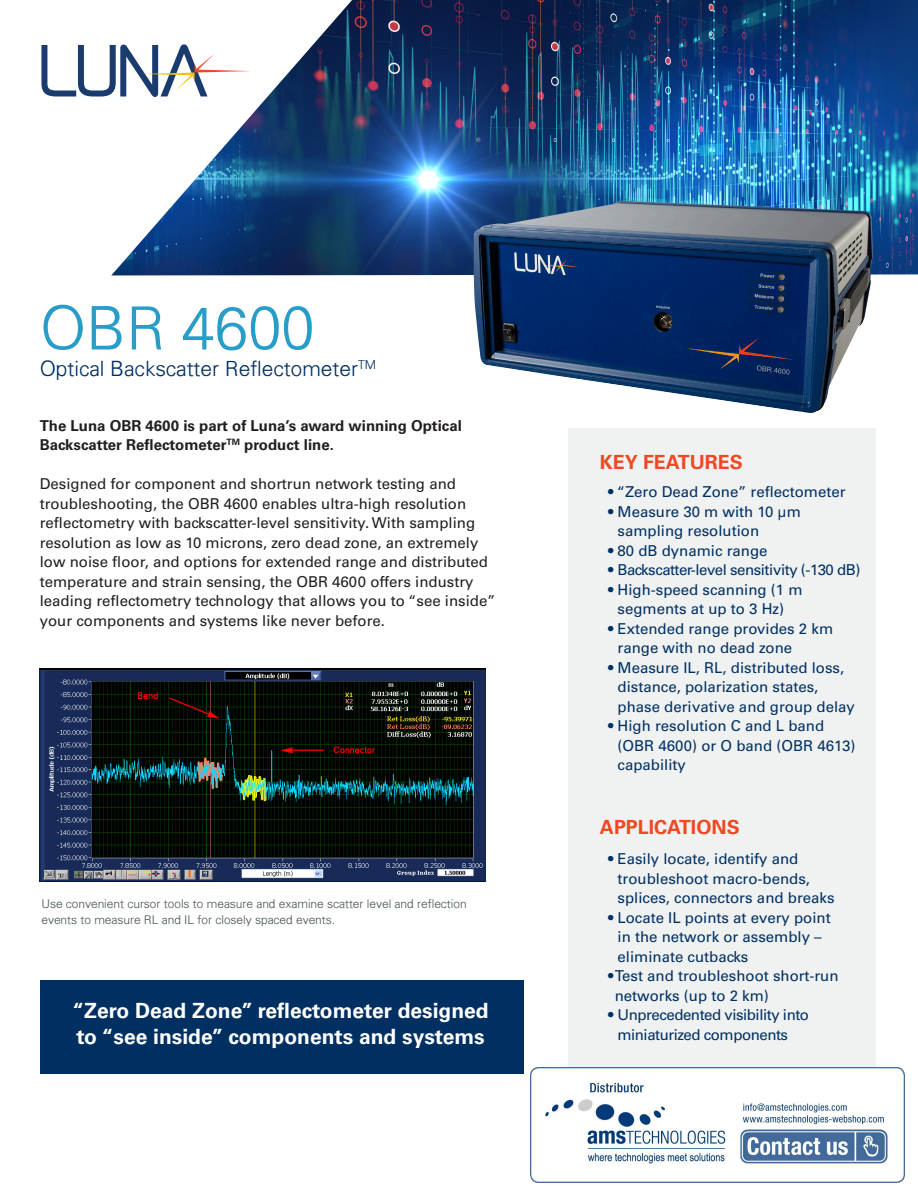
<style>
.page{position:relative;width:918px;height:1188px;background:#fff}
.page>*{position:absolute;margin:0;border:0;box-sizing:border-box;transform-origin:0 0}
.t1{font:300 60px "Univers";color:#279dc8}
.Default{font:700 21px/25.5px "Univers LT Std";color:#fff}
.t2{font:300 21px "Univers";color:#003062}
.t3{font:700 19.5px "Univers LT Std";color:#f04822}
.Default-2{font:15px/19.5px "Univers LT Std";color:#003062}
.Default-3{font:15px/19.5px "Univers LT Std";color:#231f20}
.Default-4{font:15px/19.5px "Univers LT Std";letter-spacing:-.03em;color:#003062}
.Default-5{font:700 15px "Univers LT Std";color:#231f20}
.t4{font:300 12px/16.5px "Univers";color:#4e5858}
</style>
<div class="page">
<div style="left:568px;top:428px;width:308px;height:648px;background:#f0f1f1"></div>
<svg style="left:41px;top:45px;width:70px;height:52px"></svg>
<img style="left:111px;top:0;width:807px;height:275px">
<img style="left:40px;top:669px;width:445px;height:213px">
<img style="left:472px;top:201px;width:401px;height:212px">
<div style="left:40px;top:981px;width:484px;height:93px;background:#003062"></div>
<img style="left:531px;top:1068px;width:373px;height:115px">
<p class="t1" style="left:40px;top:292px;width:276px">OBR 4600</p>
<p class="t2" style="left:40px;top:356px;width:338px">Optical Backscatter Reflectometer<sup>TM</sup></p>
<p class="Default-5" style="left:40px;top:416px;width:424px">The Luna OBR 4600 is part of Luna’s award winning Optical</p>
<p class="Default-5" style="left:40px;top:436px;width:296px">Backscatter Reflectometer<sup>TM</sup> product line.</p>
<p class="Default-3" style="left:40px;top:474px;width:457px">Designed for component and shortrun network testing and troubleshooting, the OBR 4600 enables ultra-high resolution reflectometry with backscatter-level sensitivity. With sampling resolution as low as 10 microns, zero dead zone, an extremely low noise floor, and options for extended range and distributed temperature and strain sensing, the OBR 4600 offers industry leading reflectometry technology that allows you to “see inside” your components and systems like never before.</p>
<p class="t4" style="left:41px;top:895px;width:427px">Use convenient cursor tools to measure and examine scatter level and reflection events to measure RL and IL for closely spaced events.</p>
<p class="Default" style="left:73px;top:998px;width:418px">“Zero Dead Zone” reflectometer designed to “see inside” components and systems</p>
<p class="t3" style="left:600px;top:450px;width:145px">KEY FEATURES</p>
<p class="Default-2" style="left:608px;top:482px;width:239px">• “Zero Dead Zone” reflectometer</p>
<p class="Default-2" style="left:618px;top:502px;width:185px;text-indent:-9px">• Measure 30 m with 10 μm sampling resolution</p>
<p class="Default-2" style="left:608px;top:541px;width:161px">• 80 dB dynamic range</p>
<p class="Default-4" style="left:608px;top:560px;width:254px">• Backscatter-level sensitivity (-130 dB)</p>
<p class="Default-2" style="left:608px;top:580px;width:196px;text-align:center">• High-speed scanning (1 m segments at up to 3 Hz)</p>
<p class="Default-2" style="left:618px;top:619px;width:217px;text-indent:-9px">• Extended range provides 2 km range with no dead zone</p>
<p class="Default-2" style="left:618px;top:658px;width:239px;text-indent:-9px">• Measure IL, RL, distributed loss, distance, polarization states, phase derivative and group delay</p>
<p class="Default-2" style="left:618px;top:716px;width:239px;text-indent:-9px">• High resolution C and L band (OBR 4600) or O band (OBR 4613) capability</p>
<p class="t3" style="left:600px;top:815px;width:141px">APPLICATIONS</p>
<p class="Default-2" style="left:618px;top:849px;width:219px;text-indent:-9px">• Easily locate, identify and troubleshoot macro-bends, splices, connectors and breaks</p>
<p class="Default-2" style="left:618px;top:908px;width:215px;text-indent:-9px">• Locate IL points at every point in the network or assembly – eliminate cutbacks</p>
<p class="Default-2" style="left:615px;top:966px;width:225px;text-indent:-7px">• Test and troubleshoot short-run networks (up to 2 km)</p>
<p class="Default-4" style="left:618px;top:1005px;width:193px;text-indent:-9px">• Unprecedented visibility into miniaturized components</p>
</div>
